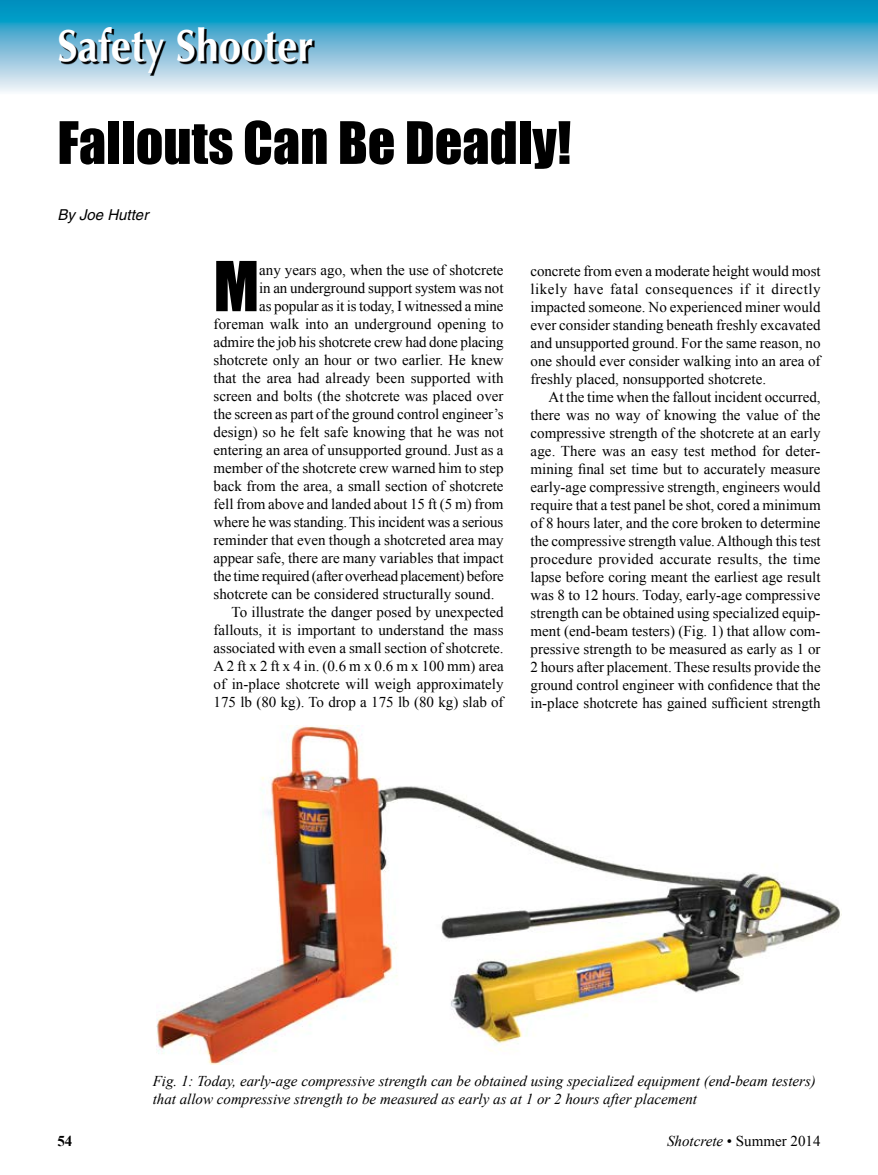
<style>
.page{position:relative;width:878px;height:1175px;background:#fff}
.page>*{position:absolute;margin:0;border:0;box-sizing:border-box;transform-origin:0 0}
.t1{font:63.6px "Impact MT Std";color:#000}
.t2{font:54px "Impact MT Std";color:#000}
.t3{font:700 45px "Optima";color:#fff;scale:.9 1}
.t4{font:15px/18px "Times New Roman";color:#000;text-align:justify}
.t5{font:italic 15px/18px "Times New Roman";color:#000}
.t6{font:15px "Times New Roman";letter-spacing:-.02em;color:#000}
.t7{font:italic 15px "Helvetica";color:#000}
.t8{font:700 15px "Times New Roman";color:#000}
.s1{font-style:italic}
</style>
<div class="page">
<svg style="left:0;top:0;width:878px;height:92px;background:#6abad7"></svg>
<svg style="left:61px;top:29px;width:254px;height:46px;background:#648fa3"></svg>
<img style="left:156px;top:725px;width:684px;height:339px">
<h3 class="t3" style="left:57px;top:20px;width:286px">Safety Shooter</h3>
<h2 class="t2" style="left:57px;top:107px;width:515px">Fallouts Can Be Deadly!</h2>
<p class="t7" style="left:57px;top:206px;width:92px">By Joe Hutter</p>
<h1 class="t1" style="left:214px;top:244px;width:47px">M</h1>
<p class="t4" style="left:259px;top:261px;width:246px">any years ago, when the use of shotcrete</p>
<p class="t4" style="left:259px;top:279px;width:246px">in an underground support system was not</p>
<p class="t4" style="left:259px;top:297px;width:246px">as popular as it is today, I witnessed a mine</p>
<p class="t4" style="left:214px;top:315px;width:291px">foreman walk into an underground opening to</p>
<p class="t4" style="left:214px;top:333px;width:291px">admire the job his shotcrete crew had done placing</p>
<p class="t4" style="left:214px;top:351px;width:291px">shotcrete only an hour or two earlier. He knew</p>
<p class="t4" style="left:214px;top:369px;width:291px">that the area had already been supported with</p>
<p class="t4" style="left:214px;top:387px;width:291px">screen and bolts (the shotcrete was placed over</p>
<p class="t4" style="left:214px;top:405px;width:291px">the screen as part of the ground control engineer’s</p>
<p class="t4" style="left:214px;top:423px;width:291px">design) so he felt safe knowing that he was not</p>
<p class="t4" style="left:214px;top:441px;width:291px">entering an area of unsupported ground. Just as a</p>
<p class="t4" style="left:214px;top:459px;width:291px">member of the shotcrete crew warned him to step</p>
<p class="t4" style="left:214px;top:477px;width:291px">back from the area, a small section of shotcrete</p>
<p class="t4" style="left:214px;top:495px;width:291px">fell from above and landed about 15 ft (5 m) from</p>
<p class="t4" style="left:214px;top:513px;width:291px">where he was standing. This incident was a serious</p>
<p class="t4" style="left:214px;top:531px;width:291px">reminder that even though a shotcreted area may</p>
<p class="t4" style="left:214px;top:549px;width:291px">appear safe, there are many variables that impact</p>
<p class="t6" style="left:214px;top:566px;width:291px">the time required (after overhead placement) before</p>
<p class="t4" style="left:214px;top:585px;width:282px">shotcrete can be considered structurally sound.</p>
<p class="t4" style="left:232px;top:603px;width:273px">To illustrate the danger posed by unexpected</p>
<p class="t4" style="left:214px;top:621px;width:291px">fallouts, it is important to understand the mass</p>
<p class="t4" style="left:214px;top:639px;width:291px">associated with even a small section of shotcrete.</p>
<p class="t4" style="left:214px;top:657px;width:291px">A 2 ft x 2 ft x 4 in. (0.6 m x 0.6 m x 100 mm) area</p>
<p class="t4" style="left:214px;top:675px;width:291px">of in-place shotcrete will weigh approximately</p>
<p class="t4" style="left:214px;top:693px;width:291px">175 lb (80 kg). To drop a 175 lb (80 kg) slab of</p>
<p class="t4" style="left:530px;top:261px;width:291px">concrete from even a moderate height would most likely have fatal consequences if it directly impacted someone. No experienced miner would ever consider standing beneath freshly excavated and unsupported ground. For the same reason, no one should ever consider walking into an area of freshly placed, nonsupported shotcrete.</p>
<p class="t4" style="left:530px;top:387px;width:291px;text-indent:18px">At the time when the fallout incident occurred, there was no way of knowing the value of the compressive strength of the shotcrete at an early age. There was an easy test method for deter&shy;mining final set time but to accurately measure early-age compressive strength, engineers would require that a test panel be shot, cored a minimum of 8 hours later, and the core broken to determine the compressive strength value. Although this test procedure provided accurate results, the time lapse before coring meant the earliest age result was 8 to 12 hours. Today, early-age compressive strength can be obtained using specialized equip&shy;ment (end-beam testers) (Fig. 1) that allow com&shy;pressive strength to be measured as early as 1 or 2 hours after placement. These results provide the ground control engineer with confidence that the in-place shotcrete has gained sufficient strength</p>
<p class="t5" style="left:153px;top:1071px;width:664px">Fig. 1: Today, early-age compressive strength can be obtained using specialized equipment (end-beam testers) that allow compressive strength to be measured as early as at 1 or 2 hours after placement</p>
<p class="t8" style="left:57px;top:1130px;width:16px">54</p>
<p class="t4" style="left:667px;top:1131px;width:155px"><span class="s1">Shotcrete</span> • Summer 2014</p>
</div>
